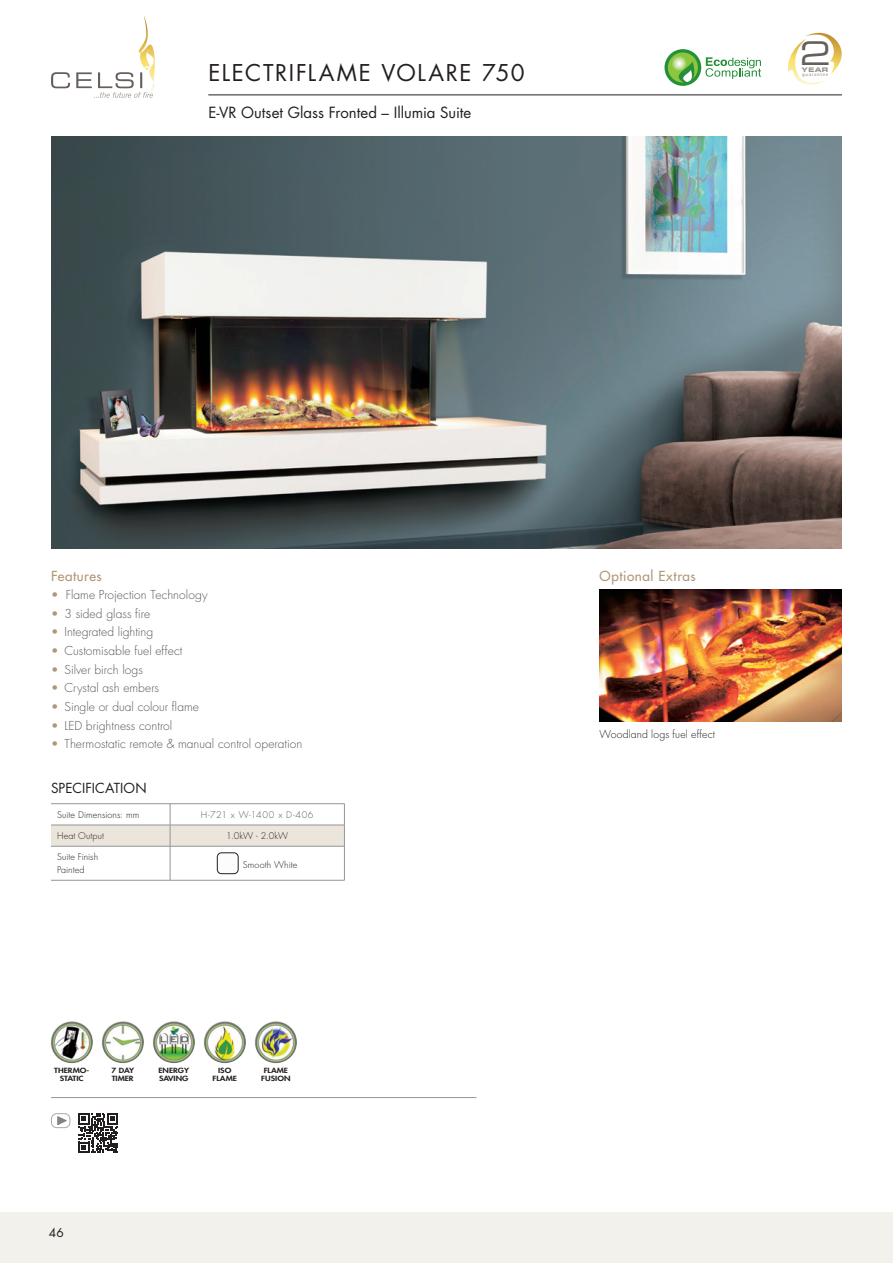
<style>
.page{position:relative;width:893px;height:1263px;background:#fff}
.page>*{position:absolute;margin:0;border:0;box-sizing:border-box;transform-origin:0 0}
.t1{font:32.4px "Eurostile Extended Two";color:#665f5b}
.t2{font:22.5px "Futura";letter-spacing:.075em;color:#231f20}
.t3{font:15px "Futura";color:#231f20}
.t4{font:13.5px "Futura";letter-spacing:.04em;color:#b09876}
.t5{font:13.5px "Futura";letter-spacing:.005em;color:#231f20}
.t6{font:300 12px "Futura";letter-spacing:.005em;color:#57585a}
.t7{font:12px "Futura";color:#231f20}
.t8{font:300 10.5px "Futura";letter-spacing:.01em;color:#231f20}
.t9{font:300 9px/13px "Futura";letter-spacing:.01em;color:#231f20}
.t10{font:300 9px "Futura";letter-spacing:.065em;color:#57585a}
.t11{font:800 6.9px/7.5px "Futura";color:#231f20;text-align:center;scale:1.22 1}
.t12{font:6.3px "Eurostile Bold Extended Two";color:#96928e}
.t13{font:4.5px "Humanist 777 BT Roman B";letter-spacing:.14em;color:#96928e}
.s1{color:#b09876}
</style>
<div class="page">
<img style="left:51px;top:136px;width:791px;height:413px">
<img style="left:600px;top:589px;width:242px;height:132px">
<img style="left:50px;top:1020px;width:43px;height:43px;border-radius:21px">
<img style="left:101px;top:1020px;width:43px;height:43px;border-radius:21px">
<img style="left:153px;top:1020px;width:42px;height:43px;border-radius:21px">
<img style="left:204px;top:1020px;width:42px;height:43px;border-radius:21px">
<img style="left:255px;top:1020px;width:42px;height:43px;border-radius:21px">
<div style="left:0;top:1212px;width:893px;height:51px;background:#f3f1ec"></div>
<hr style="left:208px;top:95px;width:634px;height:1px;background:#231f20">
<svg style="left:664px;top:49px;width:97px;height:37px"></svg>
<svg style="left:788px;top:32px;width:54px;height:53px"></svg>
<img style="left:139px;top:15px;width:7px;height:53px">
<svg style="left:51px;top:72px;width:103px;height:26px"></svg>
<hr style="left:51px;top:1097px;width:425px;height:1px;background:#939598">
<svg style="left:78px;top:1113px;width:40px;height:40px"></svg>
<div style="left:51px;top:1113px;width:19px;height:15px;border:1px solid #a8a9ad;border-radius:5px"></div>
<svg style="left:57px;top:1116px;width:11px;height:10px"></svg>
<hr style="left:51px;top:880px;width:119px;height:1px;background:#939598">
<svg style="left:51px;top:804px;width:294px;height:76px"></svg>
<hr style="left:170px;top:846px;width:175px;height:1px;background:#939598">
<hr style="left:170px;top:846px;width:1px;height:34px;background:#939598">
<hr style="left:344px;top:846px;width:1px;height:34px;background:#939598">
<hr style="left:170px;top:880px;width:175px;height:1px;background:#939598">
<hr style="left:51px;top:803px;width:119px;height:1px;background:#939598">
<hr style="left:170px;top:803px;width:175px;height:1px;background:#939598">
<hr style="left:51px;top:825px;width:119px;height:1px;background:#939598">
<hr style="left:170px;top:825px;width:175px;height:1px;background:#939598">
<img style="left:217px;top:853px;width:21px;height:21px">
<div style="left:217px;top:853px;width:21px;height:21px;border:1px solid #231f20;border-radius:4px"></div>
<h1 class="t1" style="left:800px;top:31px;width:33px">2</h1>
<p class="t12" style="left:802px;top:65px;width:28px">YEAR</p>
<h2 class="t2" style="left:208px;top:58px;width:318px">ELECTRIFLAME VOLARE 750</h2>
<p class="t13" style="left:802px;top:72px;width:27px">guarantee</p>
<p class="t3" style="left:208px;top:102px;width:264px">E-VR Outset Glass Fronted – Illumia Suite</p>
<p class="t4" style="left:51px;top:567px;width:52px">Features</p>
<p class="t6" style="left:51px;top:587px;width:158px"><span class="s1">•</span> Flame Projection Technology</p>
<p class="t6" style="left:51px;top:606px;width:101px"><span class="s1">•</span> 3 sided glass fire</p>
<p class="t6" style="left:51px;top:624px;width:104px"><span class="s1">•</span> Integrated lighting</p>
<p class="t6" style="left:51px;top:643px;width:133px"><span class="s1">•</span> Customisable fuel effect</p>
<p class="t6" style="left:51px;top:662px;width:93px"><span class="s1">•</span> Silver birch logs</p>
<p class="t6" style="left:51px;top:680px;width:110px"><span class="s1">•</span> Crystal ash embers</p>
<p class="t6" style="left:51px;top:699px;width:149px"><span class="s1">•</span> Single or dual colour flame</p>
<p class="t6" style="left:51px;top:717px;width:123px"><span class="s1">•</span> LED brightness control</p>
<p class="t6" style="left:51px;top:736px;width:253px"><span class="s1">•</span> Thermostatic remote &amp; manual control operation</p>
<p class="t5" style="left:51px;top:779px;width:97px">SPECIFICATION</p>
<p class="t9" style="left:57px;top:808px;width:84px">Suite Dimensions: mm</p>
<p class="t10" style="left:201px;top:809px;width:114px">H-721 x W-1400 x D-406</p>
<p class="t9" style="left:57px;top:829px;width:48px">Heat Output</p>
<p class="t9" style="left:226px;top:829px;width:63px">1.0kW - 2.0kW</p>
<p class="t9" style="left:57px;top:850px;width:43px">Suite Finish<br>Painted</p>
<p class="t9" style="left:243px;top:858px;width:56px">Smooth White</p>
<p class="t11" style="left:54px;top:1067px;width:30px">THERMO-<br>STATIC</p>
<p class="t11" style="left:111px;top:1067px;width:20px;text-align:left">7 DAY<br>TIMER</p>
<p class="t11" style="left:158px;top:1067px;width:27px;text-align:left">ENERGY<br>SAVING</p>
<p class="t11" style="left:213px;top:1067px;width:21px">ISO<br>FLAME</p>
<p class="t11" style="left:261px;top:1067px;width:25px">FLAME<br>FUSION</p>
<p class="t7" style="left:49px;top:1224px;width:16px">46</p>
<p class="t4" style="left:600px;top:567px;width:98px">Optional Extras</p>
<p class="t8" style="left:600px;top:727px;width:117px">Woodland logs fuel effect</p>
</div>
